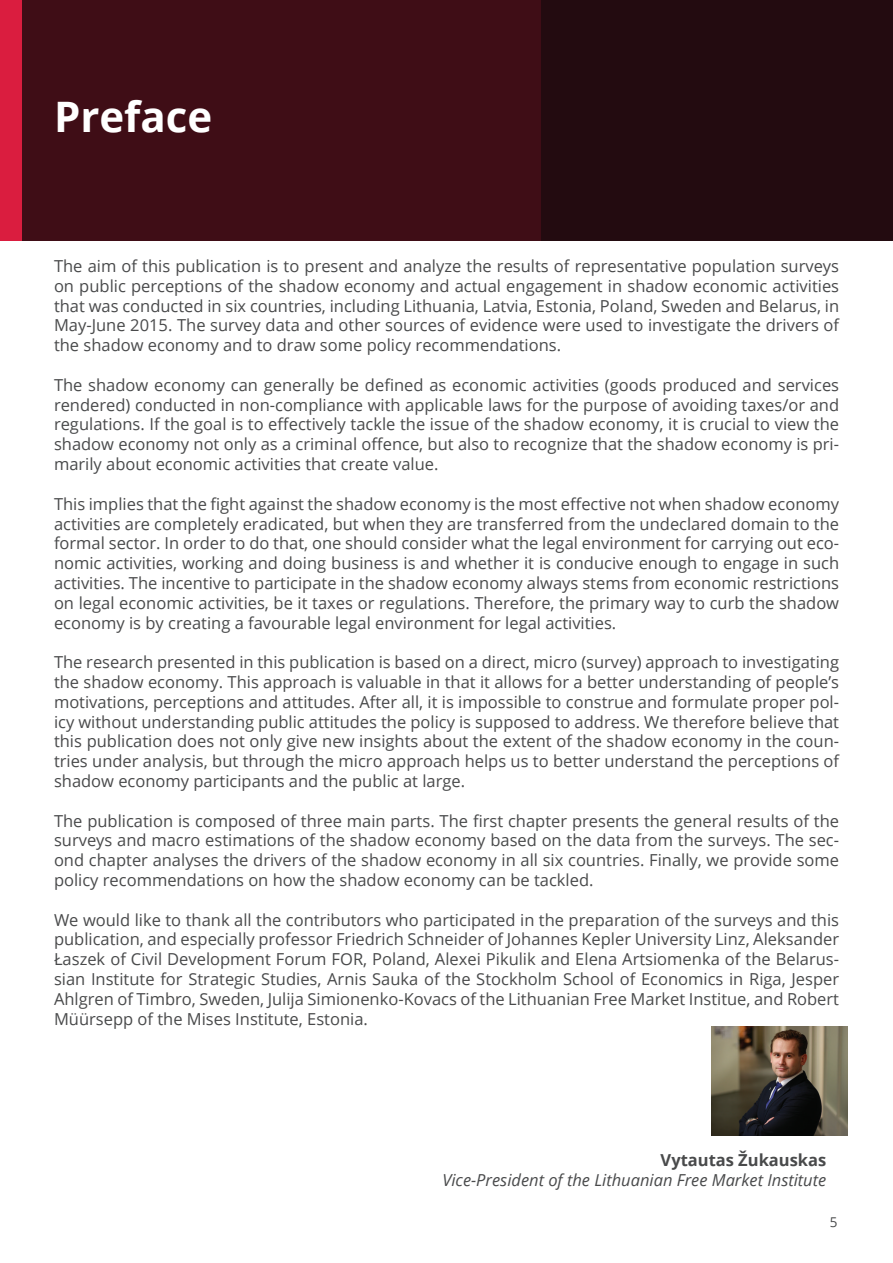
<style>
.page{position:relative;width:893px;height:1263px;background:#fff}
.page>*{position:absolute;margin:0;border:0;box-sizing:border-box;transform-origin:0 0}
.t1{font:700 42px "Open Sans";color:#fff}
.t2{font:16.5px/19.8px "Open Sans";color:#494a4b;text-align:justify}
.t3{font:italic 16.5px "Open Sans";color:#494a4b}
.t4{font:700 16.5px "Open Sans";color:#494a4b}
.t5{font:13.5px "Open Sans";color:#494a4b}
</style>
<div class="page">
<div style="left:9px;top:0;width:532px;height:240px;background:#3f0d16"></div>
<div style="left:541px;top:0;width:352px;height:240px;background:#230b10"></div>
<div style="left:0;top:0;width:22px;height:240px;background:#da1d3f"></div>
<img style="left:711px;top:1027px;width:136px;height:108px">
<h1 class="t1" style="left:54px;top:87px;width:160px">Preface</h1>
<p class="t2" style="left:54px;top:256px;width:787px">The aim of this publication is to present and analyze the results of representative population surveys on public perceptions of the shadow economy and actual engagement in shadow economic activities that was conducted in six countries, including Lithuania, Latvia, Estonia, Poland, Sweden and Belarus, in May-June 2015. The survey data and other sources of evidence were used to investigate the drivers of the shadow economy and to draw some policy recommendations.</p>
<p class="t2" style="left:54px;top:375px;width:787px">The shadow economy can generally be defined as economic activities (goods produced and services rendered) conducted in non-compliance with applicable laws for the purpose of avoiding taxes/or and regulations. If the goal is to effectively tackle the issue of the shadow economy, it is crucial to view the shadow economy not only as a criminal offence, but also to recognize that the shadow economy is pri&shy;marily about economic activities that create value.</p>
<p class="t2" style="left:54px;top:493px;width:787px">This implies that the fight against the shadow economy is the most effective not when shadow economy activities are completely eradicated, but when they are transferred from the undeclared domain to the formal sector. In order to do that, one should consider what the legal environment for carrying out eco&shy;nomic activities, working and doing business is and whether it is conducive enough to engage in such activities. The incentive to participate in the shadow economy always stems from economic restrictions on legal economic activities, be it taxes or regulations. Therefore, the primary way to curb the shadow economy is by creating a favourable legal environment for legal activities.</p>
<p class="t2" style="left:54px;top:652px;width:787px">The research presented in this publication is based on a direct, micro (survey) approach to investigating the shadow economy. This approach is valuable in that it allows for a better understanding of people’s motivations, perceptions and attitudes. After all, it is impossible to construe and formulate proper pol&shy;icy without understanding public attitudes the policy is supposed to address. We therefore believe that this publication does not only give new insights about the extent of the shadow economy in the coun&shy;tries under analysis, but through the micro approach helps us to better understand the perceptions of shadow economy participants and the public at large.</p>
<p class="t2" style="left:54px;top:810px;width:787px">The publication is composed of three main parts. The first chapter presents the general results of the surveys and macro estimations of the shadow economy based on the data from the surveys. The sec&shy;ond chapter analyses the drivers of the shadow economy in all six countries. Finally, we provide some policy recommendations on how the shadow economy can be tackled.</p>
<p class="t2" style="left:54px;top:909px;width:787px">We would like to thank all the contributors who participated in the preparation of the surveys and this publication, and especially professor Friedrich Schneider of Johannes Kepler University Linz, Aleksander Łaszek of Civil Development Forum FOR, Poland, Alexei Pikulik and Elena Artsiomenka of the Belarus&shy;sian Institute for Strategic Studies, Arnis Sauka of the Stockholm School of Economics in Riga, Jesper Ahlgren of Timbro, Sweden, Julija Simionenko-Kovacs of the Lithuanian Free Market Institue, and Robert Müürsepp of the Mises Institute, Estonia.</p>
<p class="t4" style="left:661px;top:1149px;width:167px">Vytautas Žukauskas</p>
<p class="t3" style="left:442px;top:1169px;width:385px">Vice-President of the Lithuanian Free Market Institute</p>
<p class="t5" style="left:830px;top:1213px;width:9px">5</p>
</div>
